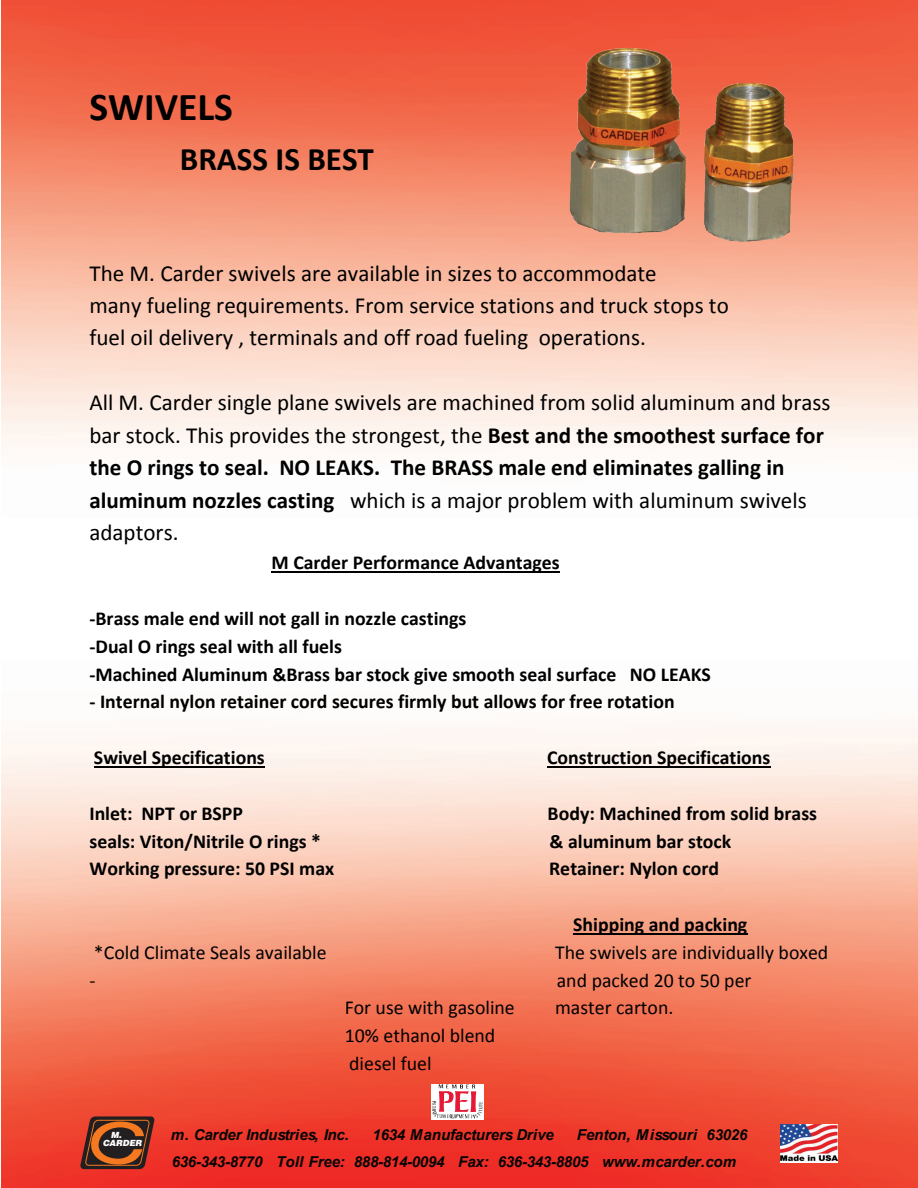
<style>
.page{position:relative;width:918px;height:1188px;background:#fff}
.page>*{position:absolute;margin:0;border:0;box-sizing:border-box;transform-origin:0 0}
.t1{font:700 39.6px "Calibri";color:#000}
.t2{font:700 33px "Calibri";color:#000}
.t3{font:23.1px/32.4px "Calibri";color:#000}
.t4{font:700 19.8px/27.8px "Calibri";color:#000}
.t5{font:19.8px/27.9px "Calibri";color:#000}
.t6{font:italic 700 15px "Arial";letter-spacing:-.015em;color:#050504}
.t7{font:italic 900 8.55px "Helvetica";color:#fff}
.s1{font-weight:700}
</style>
<div class="page">
<img style="left:2px;top:0;width:916px;height:446px">
<img style="left:2px;top:725px;width:916px;height:463px">
<hr style="left:272px;top:572px;width:288px;height:1px;background:#000">
<hr style="left:94px;top:766px;width:171px;height:2px;background:#000">
<hr style="left:547px;top:766px;width:223px;height:2px;background:#000">
<hr style="left:573px;top:933px;width:174px;height:1px;background:#000">
<img style="left:565px;top:46px;width:232px;height:198px">
<svg style="left:80px;top:1116px;width:75px;height:53px;background:#763a22"></svg>
<img style="left:780px;top:1125px;width:57px;height:37px">
<svg style="left:432px;top:1084px;width:51px;height:35px"></svg>
<h1 class="t1" style="left:89px;top:82px;width:145px">SWIVELS</h1>
<h2 class="t2" style="left:180px;top:138px;width:196px">BRASS IS BEST</h2>
<p class="t3" style="left:89px;top:257px;width:641px">The M. Carder swivels are available in sizes to accommodate<br>many fueling requirements. From service stations and truck stops to fuel oil delivery , terminals and off road fueling operations.</p>
<p class="t3" style="left:89px;top:386px;width:743px">All M. Carder single plane swivels are machined from solid aluminum and brass bar stock. This provides the strongest, the <span class="s1">Best and the smoothest surface for the O rings to seal. NO LEAKS. The BRASS male end eliminates galling in aluminum nozzles casting</span> which is a major problem with aluminum swivels adaptors.</p>
<p class="t4" style="left:272px;top:549px;width:290px">M Carder Performance Advantages</p>
<p class="t4" style="left:89px;top:605px;width:623px">-Brass male end will not gall in nozzle castings<br>-Dual O rings seal with all fuels<br>-Machined Aluminum &amp;Brass bar stock give smooth seal surface NO LEAKS</p>
<p class="t4" style="left:90px;top:688px;width:587px">- Internal nylon retainer cord secures firmly but allows for free rotation</p>
<p class="t4" style="left:94px;top:744px;width:172px">Swivel Specifications</p>
<p class="t4" style="left:547px;top:744px;width:225px">Construction Specifications</p>
<p class="t4" style="left:89px;top:799px;width:155px">Inlet: NPT or BSPP</p>
<p class="t4" style="left:548px;top:799px;width:271px">Body: Machined from solid brass</p>
<p class="t4" style="left:90px;top:827px;width:233px">seals: Viton/Nitrile O rings *</p>
<p class="t4" style="left:550px;top:827px;width:183px">&amp; aluminum bar stock</p>
<p class="t4" style="left:90px;top:855px;width:246px">Working pressure: 50 PSI max</p>
<p class="t4" style="left:549px;top:855px;width:172px">Retainer: Nylon cord</p>
<p class="t4" style="left:573px;top:910px;width:176px">Shipping and packing</p>
<p class="t5" style="left:94px;top:938px;width:234px">*Cold Climate Seals available</p>
<p class="t5" style="left:555px;top:938px;width:275px">The swivels are individually boxed</p>
<p class="t5" style="left:89px;top:966px;width:8px">-</p>
<p class="t5" style="left:557px;top:966px;width:196px">and packed 20 to 50 per</p>
<p class="t5" style="left:345px;top:994px;width:172px">For use with gasoline</p>
<p class="t5" style="left:555px;top:994px;width:120px">master carton.</p>
<p class="t5" style="left:345px;top:1022px;width:152px">10% ethanol blend diesel fuel</p>
<p class="t7" style="left:111px;top:1130px;width:12px">M.</p>
<p class="t7" style="left:103px;top:1138px;width:41px">CARDER</p>
<p class="t6" style="left:171px;top:1125px;width:180px">m. Carder Industries, Inc.</p>
<p class="t6" style="left:373px;top:1125px;width:183px">1634 Manufacturers Drive</p>
<p class="t6" style="left:577px;top:1125px;width:172px">Fenton, Missouri 63026</p>
<p class="t6" style="left:172px;top:1152px;width:566px">636-343-8770 Toll Free: 888-814-0094 Fax: 636-343-8805 www.mcarder.com</p>
</div>
